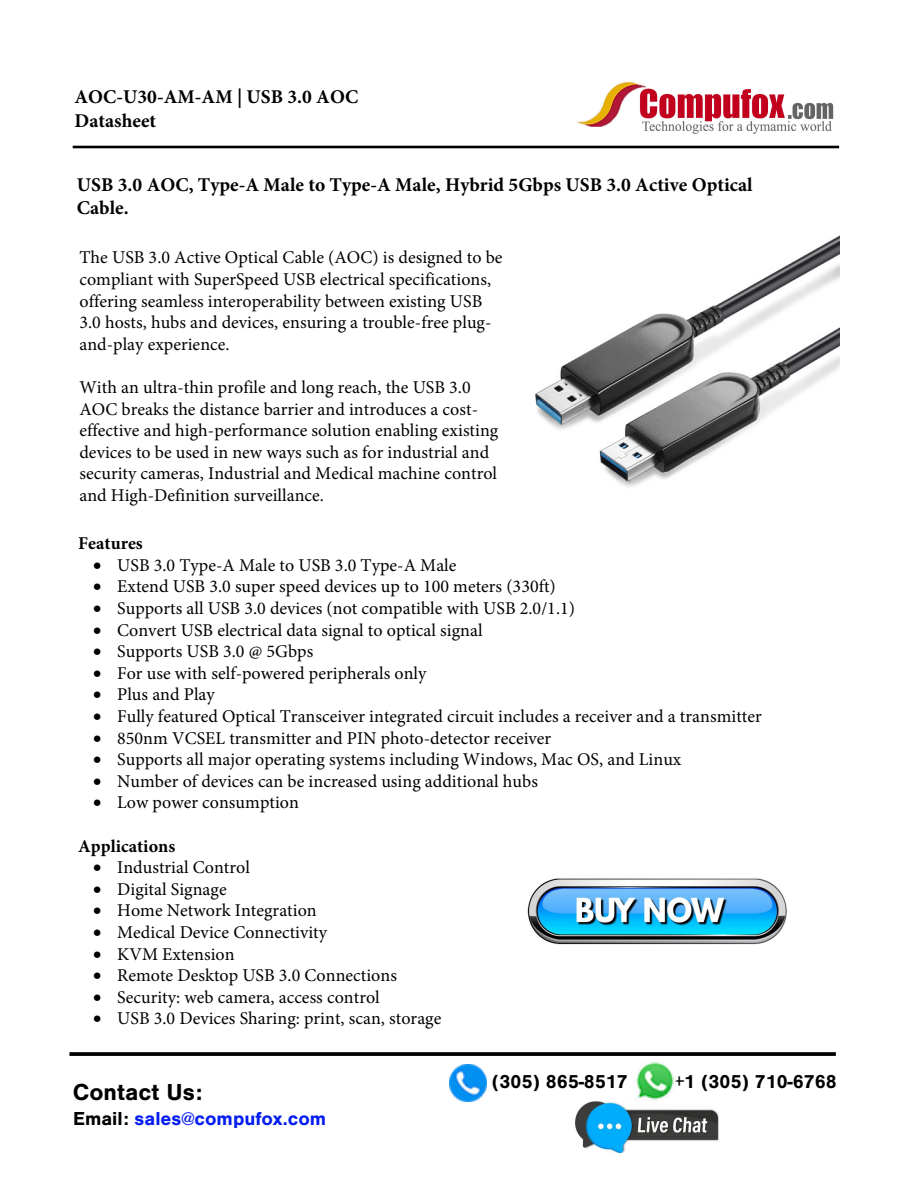
<style>
.page{position:relative;width:918px;height:1188px;background:#fff}
.page>*{position:absolute;margin:0;border:0;box-sizing:border-box;transform-origin:0 0}
.t1{font:700 24px "Nimbus San";color:#000}
.t2{font:700 19.5px/24.2px "Minion Pro";color:#000}
.t3{font:700 19.5px "Nimbus San";color:#000}
.t4{font:700 19.5px "Nimbus San";color:#051df0}
.t5{font:18px/21.6px "Minion Pro";color:#000}
.t6{font:700 18px "Minion Pro";color:#000}
.s1{color:#000}
</style>
<div class="page">
<img style="left:528px;top:878px;width:259px;height:66px">
<img style="left:575px;top:1102px;width:144px;height:50px">
<hr style="left:73px;top:146px;width:766px;height:2px;background:#000">
<svg style="left:69px;top:1052px;width:767px;height:4px;background:#101010"></svg>
<img style="left:632px;top:1062px;width:45px;height:41px">
<img style="left:449px;top:1064px;width:38px;height:38px">
<img style="left:577px;top:81px;width:257px;height:53px">
<img style="left:535px;top:235px;width:304px;height:252px">
<p class="t2" style="left:74px;top:84px;width:285px">AOC-U30-AM-AM | USB 3.0 AOC<br>Datasheet</p>
<p class="t2" style="left:77px;top:172px;width:677px;line-height:23.4px">USB 3.0 AOC, Type-A Male to Type-A Male, Hybrid 5Gbps USB 3.0 Active Optical<br>Cable.</p>
<p class="t5" style="left:79px;top:247px;width:425px">The USB 3.0 Active Optical Cable (AOC) is designed to be compliant with SuperSpeed USB electrical specifications, offering seamless interoperability between existing USB 3.0 hosts, hubs and devices, ensuring a trouble-free plug&shy;and-play experience.</p>
<p class="t5" style="left:79px;top:377px;width:420px">With an ultra-thin profile and long reach, the USB 3.0<br>AOC breaks the distance barrier and introduces a cost&shy;effective and high-performance solution enabling existing devices to be used in new ways such as for industrial and security cameras, Industrial and Medical machine control and High-Definition surveillance.</p>
<p class="t6" style="left:78px;top:531px;width:66px">Features</p>
<p class="t5" style="left:93px;top:554px;width:365px">• USB 3.0 Type-A Male to USB 3.0 Type-A Male</p>
<p class="t5" style="left:93px;top:576px;width:464px">• Extend USB 3.0 super speed devices up to 100 meters (330ft)</p>
<p class="t5" style="left:93px;top:597px;width:483px">• Supports all USB 3.0 devices (not compatible with USB 2.0/1.1)</p>
<p class="t5" style="left:93px;top:619px;width:391px">• Convert USB electrical data signal to optical signal</p>
<p class="t5" style="left:93px;top:641px;width:222px">• Supports USB 3.0 @ 5Gbps</p>
<p class="t5" style="left:93px;top:662px;width:335px">• For use with self-powered peripherals only</p>
<p class="t5" style="left:93px;top:684px;width:123px">• Plus and Play</p>
<p class="t5" style="left:93px;top:705px;width:670px">• Fully featured Optical Transceiver integrated circuit includes a receiver and a transmitter</p>
<p class="t5" style="left:93px;top:727px;width:460px">• 850nm VCSEL transmitter and PIN photo-detector receiver</p>
<p class="t5" style="left:93px;top:749px;width:590px">• Supports all major operating systems including Windows, Mac OS, and Linux</p>
<p class="t5" style="left:93px;top:770px;width:446px">• Number of devices can be increased using additional hubs</p>
<p class="t5" style="left:93px;top:792px;width:207px">• Low power consumption</p>
<p class="t6" style="left:78px;top:833px;width:99px">Applications</p>
<p class="t5" style="left:93px;top:857px;width:158px">• Industrial Control</p>
<p class="t5" style="left:93px;top:878px;width:135px">• Digital Signage</p>
<p class="t5" style="left:93px;top:900px;width:225px">• Home Network Integration</p>
<p class="t5" style="left:93px;top:921px;width:235px">• Medical Device Connectivity</p>
<p class="t5" style="left:93px;top:943px;width:143px">• KVM Extension</p>
<p class="t5" style="left:93px;top:965px;width:305px">• Remote Desktop USB 3.0 Connections</p>
<p class="t5" style="left:93px;top:986px;width:288px">• Security: web camera, access control</p>
<p class="t5" style="left:93px;top:1008px;width:350px">• USB 3.0 Devices Sharing: print, scan, storage</p>
<h1 class="t1" style="left:73px;top:1079px;width:131px">Contact Us:</h1>
<p class="t4" style="left:73px;top:1108px;width:255px"><span class="s1">Email:</span> sales@compufox.com</p>
<p class="t3" style="left:492px;top:1071px;width:137px">(305) 865-8517</p>
<p class="t3" style="left:675px;top:1071px;width:164px">+1 (305) 710-6768</p>
</div>
